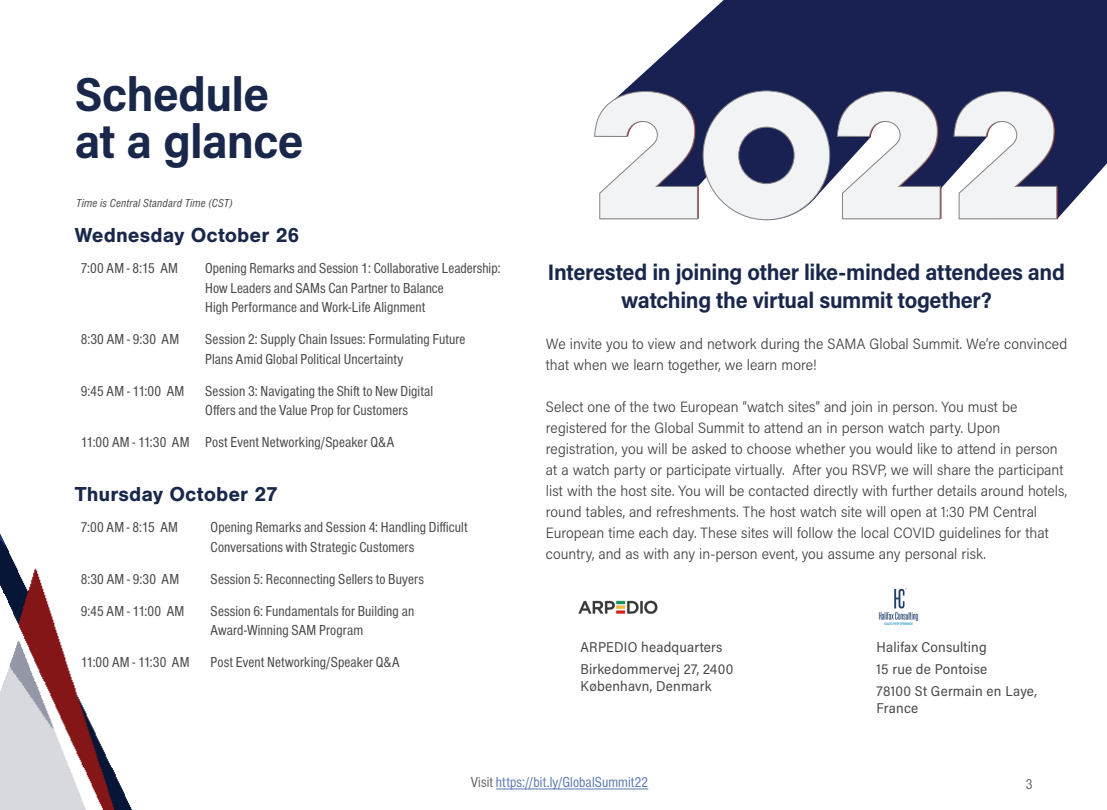
<style>
.page{position:relative;width:1107px;height:810px;background:#fff}
.page>*{position:absolute;margin:0;border:0;box-sizing:border-box;transform-origin:0 0}
.t1{font:700 48px/46.5px "Acumin Pro Semi Cond";letter-spacing:-.015em;color:#19274b}
.t2{font:700 22.5px/28.5px "Acumin Pro Semi Cond";letter-spacing:-.015em;color:#19274b;text-align:center}
.t3{font:700 21px "Font Site Sans";color:#19274b}
.Body{font:300 15px/21px "Acumin Pro Semi Cond";color:#3e3e3f}
.body{font:condensed 15px/19.5px "Font Site Sans";letter-spacing:.005em;color:#464748}
.t4{font:condensed 15px "Font Site Sans";letter-spacing:.01em;color:#5b7ab2}
.t5{font:condensed 15px "Font Site Sans";color:#67676a}
.faculty{font:14.25px/17.2px "Acumin Pro Semi Cond";letter-spacing:.015em;color:#464748}
.body-2{font:italic condensed 12px "Font Site Sans";letter-spacing:.015em;color:#464748}
.s1{color:#67676a}
</style>
<div class="page">
<img style="left:0;top:534px;width:132px;height:276px">
<svg style="left:636px;top:0;width:471px;height:219px;fill:#182152"></svg>
<svg style="left:837px;top:80px;width:104px;height:139px"></svg>
<svg style="left:954px;top:80px;width:104px;height:139px"></svg>
<svg style="left:594px;top:80px;width:236px;height:140px"></svg>
<hr style="left:496px;top:789px;width:152px;height:1px;background:#5b7ab2">
<img style="left:578px;top:600px;width:80px;height:14px">
<img style="left:878px;top:588px;width:41px;height:37px">
<p class="t1" style="left:75px;top:69px;width:230px">Schedule at a glance</p>
<p class="body-2" style="left:76px;top:196px;width:158px">Time is Central Standard Time (CST)</p>
<p class="t3" style="left:75px;top:224px;width:226px">Wednesday October 26</p>
<p class="body" style="left:81px;top:259px;width:99px">7:00 AM - 8:15 AM</p>
<p class="body" style="left:205px;top:259px;width:297px">Opening Remarks and Session 1: Collaborative Leadership:<br>How Leaders and SAMs Can Partner to Balance<br>High Performance and Work-Life Alignment</p>
<p class="body" style="left:205px;top:330px;width:262px">Session 2: Supply Chain Issues: Formulating Future<br>Plans Amid Global Political Uncertainty</p>
<p class="body" style="left:81px;top:330px;width:100px">8:30 AM - 9:30 AM</p>
<p class="body" style="left:81px;top:381px;width:105px">9:45 AM - 11:00 AM</p>
<p class="body" style="left:205px;top:381px;width:230px">Session 3: Navigating the Shift to New Digital<br>Offers and the Value Prop for Customers</p>
<p class="body" style="left:81px;top:433px;width:110px">11:00 AM - 11:30 AM</p>
<p class="body" style="left:205px;top:433px;width:191px">Post Event Networking/Speaker Q&amp;A</p>
<p class="t3" style="left:75px;top:483px;width:205px">Thursday October 27</p>
<p class="body" style="left:81px;top:518px;width:99px">7:00 AM - 8:15 AM</p>
<p class="body" style="left:211px;top:518px;width:258px">Opening Remarks and Session 4: Handling Difficult<br>Conversations with Strategic Customers</p>
<p class="body" style="left:81px;top:569px;width:100px">8:30 AM - 9:30 AM</p>
<p class="body" style="left:211px;top:569px;width:215px">Session 5: Reconnecting Sellers to Buyers</p>
<p class="body" style="left:81px;top:601px;width:105px">9:45 AM - 11:00 AM</p>
<p class="body" style="left:211px;top:601px;width:205px">Session 6: Fundamentals for Building an<br>Award-Winning SAM Program</p>
<p class="body" style="left:81px;top:653px;width:110px">11:00 AM - 11:30 AM</p>
<p class="body" style="left:211px;top:653px;width:191px">Post Event Networking/Speaker Q&amp;A</p>
<p class="t2" style="left:548px;top:256px;width:519px">Interested in joining other like-minded attendees and watching the virtual summit together?</p>
<p class="Body" style="left:546px;top:333px;width:523px">We invite you to view and network during the SAMA Global Summit. We’re convinced that when we learn together, we learn more!</p>
<p class="Body" style="left:546px;top:396px;width:523px">Select one of the two European “watch sites” and join in person. You must be registered for the Global Summit to attend an in person watch party. Upon registration, you will be asked to choose whether you would like to attend in person at a watch party or participate virtually. After you RSVP, we will share the participant list with the host site. You will be contacted directly with further details around hotels, round tables, and refreshments. The host watch site will open at 1:30 PM Central European time each day. These sites will follow the local COVID guidelines for that country, and as with any in-person event, you assume any personal risk.</p>
<p class="faculty" style="left:580px;top:638px;width:144px">ARPEDIO headquarters</p>
<p class="faculty" style="left:580px;top:660px;width:154px">Birkedommervej 27, 2400<br>København, Denmark</p>
<p class="faculty" style="left:877px;top:638px;width:112px">Halifax Consulting</p>
<p class="faculty" style="left:877px;top:660px;width:112px">15 rue de Pontoise</p>
<p class="faculty" style="left:877px;top:682px;width:162px">78100 St Germain en Laye,<br>France</p>
<p class="t4" style="left:471px;top:774px;width:179px"><span class="s1">Visit</span> https://bit.ly/GlobalSummit22</p>
<p class="t4" style="left:450px;top:776px;width:179px"><span class="s1">Visit</span> https://bit.ly/G oba Summit22</p>
<p class="t5" style="left:1026px;top:776px;width:8px">3</p>
</div>
